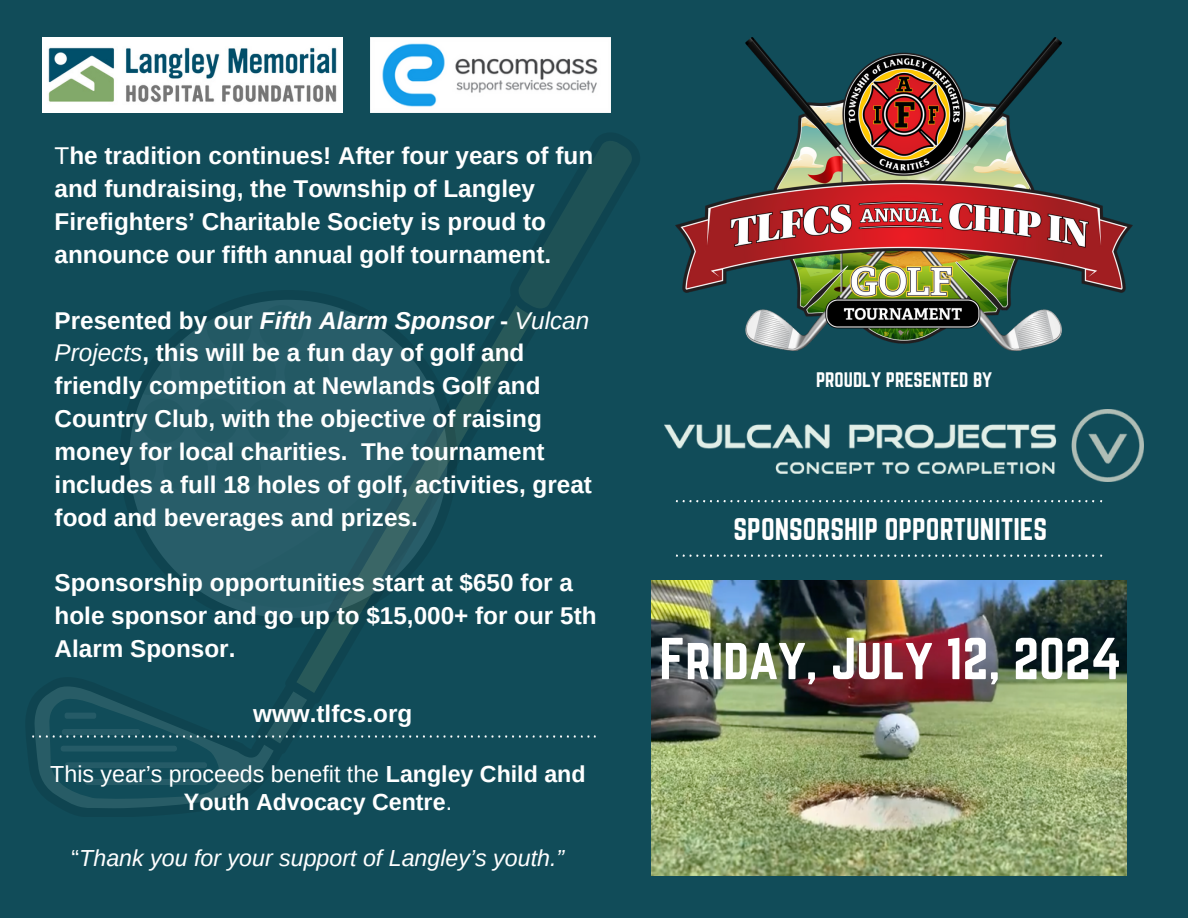
<style>
.page{position:relative;width:1188px;height:918px;background:#114c59}
.page>*{position:absolute;margin:0;border:0;box-sizing:border-box;transform-origin:0 0}
.t1{font:51.75px "Norwester";color:#fff}
.t2{font:27.45px "Norwester";color:#fff}
.t3{font:700 24.3px/32.8px "Arimo";color:#fff}
.t4{font:700 23.25px/27.9px "Arimo";color:#fff;text-align:center}
.t5{font:italic 23.25px "Arimo";color:#fff}
.t6{font:18.45px "Norwester";color:#fff}
.s1{font-weight:400}
.s2{font-style:italic}
.s3{font-weight:400;font-style:italic}
.s4{font-style:normal}
</style>
<div class="page">
<svg style="left:300px;top:141px;width:332px;height:597px"></svg>
<svg style="left:32px;top:677px;width:400px;height:131px"></svg>
<svg style="left:689px;top:500px;width:385px;height:2px"></svg>
<svg style="left:689px;top:555px;width:385px;height:2px"></svg>
<img style="left:675px;top:37px;width:458px;height:314px">
<img style="left:651px;top:580px;width:475px;height:295px">
<svg style="left:129px;top:290px;width:328px;height:338px;fill:#255b66"></svg>
<img style="left:664px;top:409px;width:480px;height:72px">
<img style="left:42px;top:37px;width:301px;height:75px">
<img style="left:370px;top:37px;width:241px;height:75px">
<h3 class="t3" style="left:55px;top:140px;width:540px"><span class="s1">T</span>he tradition continues! After four years of fun and fundraising, the Township of Langley Firefighters’ Charitable Society is proud to announce our fifth annual golf tournament.</h3>
<p class="t3" style="left:55px;top:304px;width:539px">Presented by our <span class="s2">Fifth Alarm Sponsor</span> - <span class="s3">Vulcan Projects</span>, this will be a fun day of golf and friendly competition at Newlands Golf and Country Club, with the objective of raising money for local charities. The tournament includes a full 18 holes of golf, activities, great food and beverages and prizes.</p>
<h4 class="t3" style="left:55px;top:566px;width:544px">Sponsorship opportunities start at $650 for a hole sponsor and go up to $15,000+ for our 5th<br>Alarm Sponsor.</h4>
<h4 class="t3" style="left:253px;top:698px;width:161px">www.tlfcs.org</h4>
<p class="t4" style="left:50px;top:760px;width:537px"><span class="s1">This year’s proceeds benefit the</span> Langley Child and<br>Youth Advocacy Centre<span class="s1">.</span></p>
<p class="t5" style="left:72px;top:845px;width:494px"><span class="s4">“</span>Thank you for your support of Langley’s youth.”</p>
<h2 class="t6" style="left:816px;top:368px;width:178px">PROUDLY PRESENTED BY</h2>
<h3 class="t2" style="left:734px;top:512px;width:315px">SPONSORSHIP OPPORTUNITIES</h3>
<p class="t1" style="left:659px;top:627px;width:464px">Friday, July 12, 2024</p>
</div>
